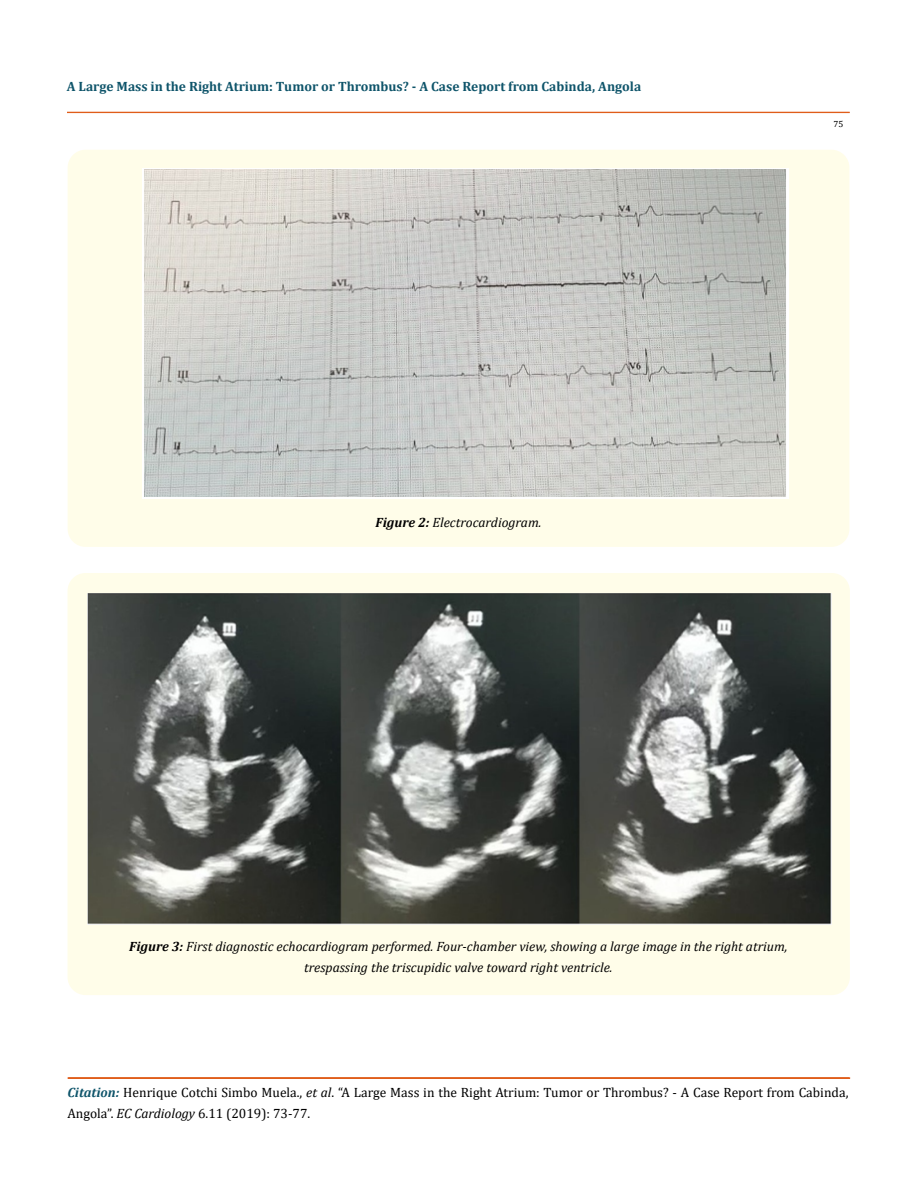
<style>
.page{position:relative;width:917px;height:1188px;background:#fff}
.page>*{position:absolute;margin:0;border:0;box-sizing:border-box;transform-origin:0 0}
.t1{font:italic 13.5px/21px "Cambria";color:#000;text-align:center}
.t2{font:13.5px/21px "Cambria";color:#000}
.t3{font:700 13.5px "Cambria";color:#0e546a}
.t4{font:9px "Cambria";color:#000}
.s1{font-weight:700}
.s2{font-weight:700;font-style:italic;color:#0e546a}
.s3{font-style:italic}
</style>
<div class="page">
<div style="left:67px;top:112px;width:782px;height:1px;border:1px solid #e05d1a"></div>
<div style="left:68px;top:1078px;width:781px;height:1px;border:1px solid #e05d1a"></div>
<div style="left:68px;top:150px;width:781px;height:397px;background:#fffde9;border-radius:18px"></div>
<img style="left:142px;top:169px;width:646px;height:329px">
<div style="left:68px;top:573px;width:781px;height:422px;background:#fffde9;border-radius:18px"></div>
<img style="left:87px;top:593px;width:744px;height:331px">
<p class="t3" style="left:67px;top:77px;width:576px">A Large Mass in the Right Atrium: Tumor or Thrombus? - A Case Report from Cabinda, Angola</p>
<p class="t1" style="left:375px;top:511px;width:167px"><span class="s1">Figure 2:</span> Electrocardiogram.</p>
<p class="t4" style="left:833px;top:119px;width:11px">75</p>
<p class="t1" style="left:129px;top:936px;width:659px"><span class="s1">Figure 3:</span> First diagnostic echocardiogram performed. Four-chamber view, showing a large image in the right atrium, trespassing the triscupidic valve toward right ventricle.</p>
<p class="t2" style="left:67px;top:1081px;width:782px"><span class="s2">Citation:</span> Henrique Cotchi Simbo Muela., <span class="s3">et al</span>. “A Large Mass in the Right Atrium: Tumor or Thrombus? - A Case Report from Cabinda,<br>Angola”. <span class="s3">EC Cardiology</span> 6.11 (2019): 73-77.</p>
</div>
